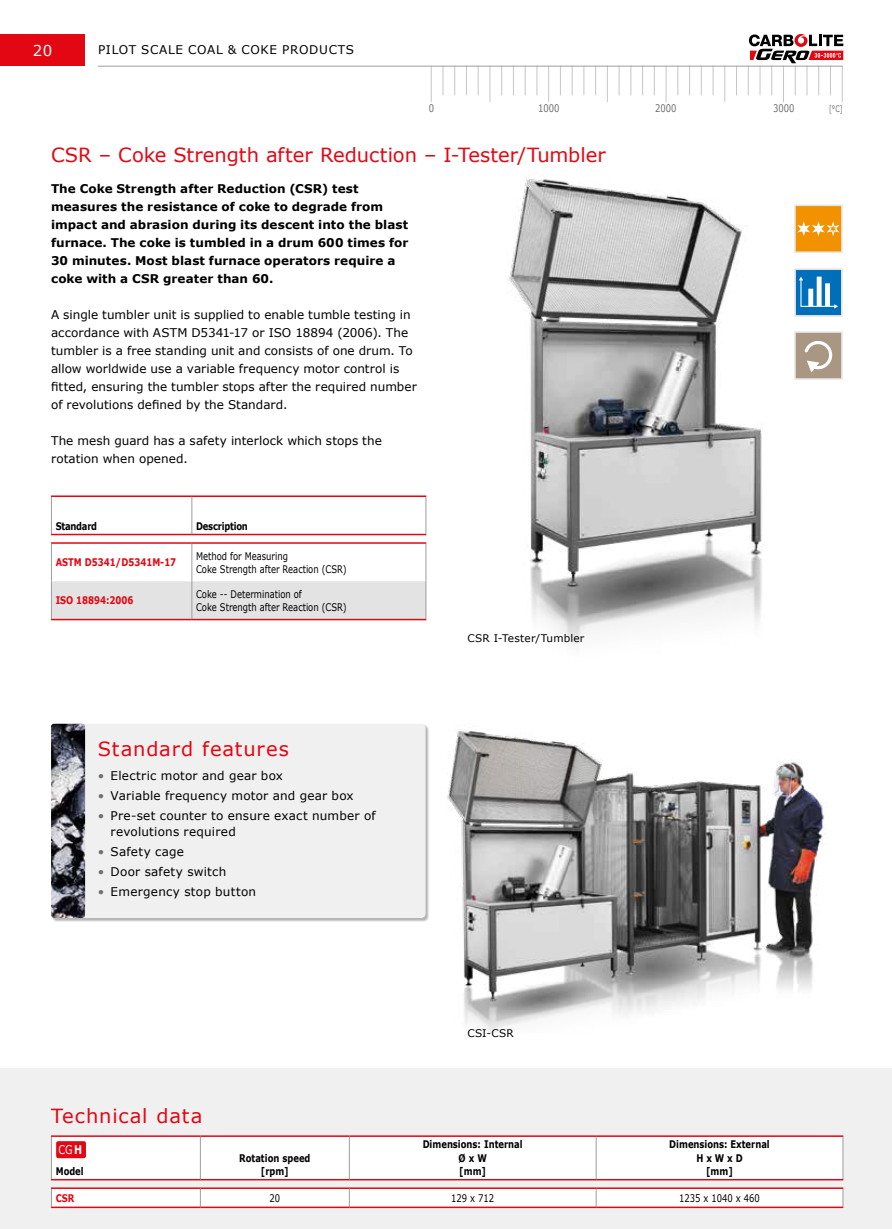
<style>
.page{position:relative;width:892px;height:1229px;background:#fff}
.page>*{position:absolute;margin:0;border:0;box-sizing:border-box;transform-origin:0 0}
.t1{font:19.5px "Verdana";letter-spacing:.01em;color:#e30613}
.t2{font:19.5px "Verdana";letter-spacing:.045em;color:#e30613}
.t3{font:19.5px "Verdana";letter-spacing:.035em;color:#e30613}
.t4{font:15px "Verdana";color:#fff}
.t5{font:12px/18px "Verdana";letter-spacing:.005em;color:#000}
.t6{font:700 12px/18px "Verdana";letter-spacing:.005em;color:#000}
.t7{font:12px "Verdana";letter-spacing:.055em;color:#000}
.t8{font:12px "Verdana";color:#fff;scale:.8 1}
.t9{font:10.5px/12.8px "Verdana";color:#000;scale:.8 1}
.t10{font:700 10.5px/13.5px "Verdana";color:#000;text-align:center;scale:.8 1}
.t11{font:700 10.5px "Verdana";color:#e30613;scale:.8 1}
.t12{font:10.5px "Verdana";letter-spacing:.02em;color:#000}
.t13{font:700 10.5px "Verdana";letter-spacing:-.025em;color:#000;scale:.8 1}
.t14{font:10.5px "Verdana";color:#706f6f;scale:.8 1}
.t15{font:10.5px "Verdana";color:#000}
.t16{font:9px "Verdana";color:#706f6f;scale:.7 1}
.s1{color:#706f6f}
.s2{font-weight:700}
</style>
<div class="page">
<svg style="left:442px;top:67px;width:1px;height:28px"></svg>
<svg style="left:454px;top:67px;width:1px;height:28px"></svg>
<svg style="left:466px;top:67px;width:1px;height:28px"></svg>
<svg style="left:477px;top:67px;width:1px;height:28px"></svg>
<svg style="left:501px;top:67px;width:1px;height:28px"></svg>
<svg style="left:513px;top:67px;width:1px;height:28px"></svg>
<svg style="left:524px;top:67px;width:1px;height:28px"></svg>
<svg style="left:536px;top:67px;width:1px;height:28px"></svg>
<svg style="left:560px;top:67px;width:1px;height:28px"></svg>
<svg style="left:571px;top:67px;width:1px;height:28px"></svg>
<svg style="left:583px;top:67px;width:1px;height:28px"></svg>
<svg style="left:595px;top:67px;width:1px;height:28px"></svg>
<svg style="left:618px;top:67px;width:1px;height:28px"></svg>
<svg style="left:630px;top:67px;width:1px;height:28px"></svg>
<svg style="left:642px;top:67px;width:1px;height:28px"></svg>
<svg style="left:677px;top:67px;width:1px;height:28px"></svg>
<svg style="left:689px;top:67px;width:1px;height:28px"></svg>
<svg style="left:700px;top:67px;width:1px;height:28px"></svg>
<svg style="left:712px;top:67px;width:1px;height:28px"></svg>
<svg style="left:736px;top:67px;width:1px;height:28px"></svg>
<hr style="left:431px;top:66px;width:1px;height:36px;background:#c6c6c6">
<hr style="left:489px;top:66px;width:1px;height:36px;background:#c6c6c6">
<hr style="left:548px;top:66px;width:1px;height:36px;background:#c6c6c6">
<hr style="left:606px;top:66px;width:1px;height:36px;background:#c6c6c6">
<hr style="left:665px;top:66px;width:1px;height:36px;background:#c6c6c6">
<hr style="left:724px;top:66px;width:1px;height:36px;background:#c6c6c6">
<hr style="left:782px;top:66px;width:1px;height:36px;background:#c6c6c6">
<hr style="left:841px;top:66px;width:1px;height:36px;background:#c6c6c6">
<div style="left:0;top:1068px;width:891px;height:161px;background:#f0f0f0"></div>
<img style="left:506px;top:179px;width:256px;height:467px">
<img style="left:447px;top:726px;width:380px;height:306px">
<svg style="left:51px;top:1137px;width:791px;height:69px;fill:#fff"></svg>
<svg style="left:51px;top:1189px;width:1px;height:17px"></svg>
<svg style="left:200px;top:1189px;width:1px;height:17px"></svg>
<svg style="left:349px;top:1189px;width:1px;height:17px"></svg>
<svg style="left:595px;top:1189px;width:1px;height:17px"></svg>
<svg style="left:842px;top:1189px;width:1px;height:17px"></svg>
<hr style="left:51px;top:1137px;width:1px;height:42px;background:#9d9d9c">
<hr style="left:200px;top:1137px;width:1px;height:42px;background:#9d9d9c">
<hr style="left:349px;top:1137px;width:1px;height:42px;background:#9d9d9c">
<hr style="left:595px;top:1137px;width:1px;height:42px;background:#9d9d9c">
<hr style="left:842px;top:1137px;width:1px;height:42px;background:#9d9d9c">
<hr style="left:51px;top:1135px;width:149px;height:2px;background:#e30613">
<hr style="left:200px;top:1135px;width:149px;height:2px;background:#e30613">
<hr style="left:349px;top:1135px;width:247px;height:2px;background:#e30613">
<hr style="left:596px;top:1135px;width:247px;height:2px;background:#e30613">
<hr style="left:51px;top:1179px;width:149px;height:1px;background:#e30613">
<hr style="left:200px;top:1179px;width:149px;height:1px;background:#e30613">
<hr style="left:349px;top:1179px;width:247px;height:1px;background:#e30613">
<hr style="left:596px;top:1179px;width:247px;height:1px;background:#e30613">
<hr style="left:51px;top:1187px;width:149px;height:2px;background:#e30613">
<hr style="left:200px;top:1187px;width:149px;height:2px;background:#e30613">
<hr style="left:349px;top:1187px;width:247px;height:2px;background:#e30613">
<hr style="left:596px;top:1187px;width:247px;height:2px;background:#e30613">
<hr style="left:51px;top:1206px;width:149px;height:2px;background:#e30613">
<hr style="left:200px;top:1206px;width:149px;height:2px;background:#e30613">
<hr style="left:349px;top:1206px;width:247px;height:2px;background:#e30613">
<hr style="left:596px;top:1206px;width:247px;height:2px;background:#e30613">
<div style="left:56px;top:1141px;width:30px;height:17px;background:#e30613;border-radius:2px"></div>
<div style="left:794px;top:205px;width:47px;height:47px;background:#f39200"></div>
<svg style="left:797px;top:221px;width:42px;height:15px"></svg>
<div style="left:794px;top:205px;width:48px;height:48px;border:2px solid #e3e3e3"></div>
<div style="left:794px;top:269px;width:47px;height:47px;background:#006fb9"></div>
<svg style="left:799px;top:277px;width:38px;height:31px"></svg>
<div style="left:794px;top:268px;width:48px;height:49px;border:2px solid #e3e3e3"></div>
<svg style="left:797px;top:334px;width:42px;height:43px;background:#b6a594"></svg>
<div style="left:794px;top:331px;width:48px;height:49px;border:2px solid #e3e3e3"></div>
<svg style="left:51px;top:497px;width:375px;height:122px"></svg>
<hr style="left:51px;top:497px;width:1px;height:37px;background:#9d9d9c">
<hr style="left:191px;top:497px;width:1px;height:37px;background:#9d9d9c">
<hr style="left:425px;top:497px;width:1px;height:37px;background:#9d9d9c">
<hr style="left:51px;top:534px;width:141px;height:1px;background:#e30613">
<hr style="left:51px;top:542px;width:141px;height:2px;background:#e30613">
<hr style="left:192px;top:534px;width:234px;height:1px;background:#e30613">
<hr style="left:192px;top:542px;width:234px;height:2px;background:#e30613">
<hr style="left:51px;top:544px;width:1px;height:37px;background:#9d9d9c">
<hr style="left:191px;top:544px;width:1px;height:37px;background:#9d9d9c">
<hr style="left:425px;top:544px;width:1px;height:37px;background:#9d9d9c">
<hr style="left:51px;top:581px;width:1px;height:38px;background:#9d9d9c">
<hr style="left:191px;top:581px;width:1px;height:38px;background:#9d9d9c">
<hr style="left:425px;top:581px;width:1px;height:38px;background:#9d9d9c">
<hr style="left:51px;top:495px;width:141px;height:2px;background:#e30613">
<hr style="left:192px;top:495px;width:234px;height:2px;background:#e30613">
<hr style="left:51px;top:619px;width:141px;height:1px;background:#e30613">
<hr style="left:192px;top:619px;width:234px;height:1px;background:#e30613">
<div style="left:51px;top:724px;width:378px;height:198px;background:#000;opacity:.3"></div>
<div style="left:51px;top:724px;width:374px;height:194px;background:#f0f0f0;border-radius:4px"></div>
<img style="left:51px;top:724px;width:34px;height:194px">
<hr style="left:98px;top:66px;width:744px;height:1px;background:#9d9d9c">
<div style="left:0;top:34px;width:85px;height:32px;background:#e30613"></div>
<svg style="left:747px;top:34px;width:96px;height:61px"></svg>
<p class="t4" style="left:33px;top:40px;width:21px">20</p>
<p class="t7" style="left:98px;top:42px;width:257px">PILOT SCALE COAL &amp; COKE PRODUCTS</p>
<p class="t14" style="left:428px;top:101px;width:8px">0</p>
<p class="t14" style="left:538px;top:101px;width:28px">1000</p>
<p class="t14" style="left:654px;top:101px;width:28px">2000</p>
<p class="t14" style="left:773px;top:101px;width:28px">3000</p>
<p class="t16" style="left:828px;top:103px;width:21px">[°C]</p>
<h1 class="t1" style="left:51px;top:141px;width:556px">CSR – Coke Strength after Reduction – I-Tester/Tumbler</h1>
<p class="t6" style="left:51px;top:179px;width:359px">The Coke Strength after Reduction (CSR) test measures the resistance of coke to degrade from impact and abrasion during its descent into the blast furnace. The coke is tumbled in a drum 600 times for 30 minutes. Most blast furnace operators require a coke with a CSR greater than 60.</p>
<p class="t5" style="left:51px;top:306px;width:367px">A single tumbler unit is supplied to enable tumble testing in accordance with ASTM D5341-17 or ISO 18894 (2006). The tumbler is a free standing unit and consists of one drum. To allow worldwide use a variable frequency motor control is fitted, ensuring the tumbler stops after the required number of revolutions defined by the Standard.</p>
<p class="t5" style="left:51px;top:432px;width:332px">The mesh guard has a safety interlock which stops the rotation when opened.</p>
<p class="t13" style="left:56px;top:519px;width:53px">Standard</p>
<p class="t13" style="left:196px;top:519px;width:66px">Description</p>
<p class="t11" style="left:56px;top:555px;width:152px">ASTM D5341/D5341M-17</p>
<p class="t9" style="left:196px;top:549px;width:190px">Method for Measuring<br>Coke Strength after Reaction (CSR)</p>
<p class="t11" style="left:56px;top:593px;width:99px">ISO 18894:2006</p>
<p class="t9" style="left:196px;top:587px;width:190px;line-height:13.5px">Coke -- Determination of<br>Coke Strength after Reaction (CSR)</p>
<h1 class="t2" style="left:98px;top:735px;width:192px">Standard features</h1>
<p class="t5" style="left:98px;top:767px;width:187px"><span class="s1">•</span> Electric motor and gear box</p>
<p class="t5" style="left:98px;top:787px;width:257px"><span class="s1">•</span> Variable frequency motor and gear box</p>
<p class="t5" style="left:111px;top:808px;width:266px;line-height:15px;text-indent:-13px"><span class="s1">•</span> Pre-set counter to ensure exact number of revolutions required</p>
<p class="t5" style="left:98px;top:842px;width:88px"><span class="s1">•</span> Safety cage</p>
<p class="t5" style="left:98px;top:862px;width:130px"><span class="s1">•</span> Door safety switch</p>
<p class="t5" style="left:98px;top:882px;width:160px"><span class="s1">•</span> Emergency stop button</p>
<p class="t12" style="left:467px;top:630px;width:118px">CSR I-Tester/Tumbler</p>
<h1 class="t3" style="left:51px;top:1102px;width:153px">Technical data</h1>
<p class="t8" style="left:59px;top:1141px;width:31px">CG<span class="s2">H</span></p>
<p class="t10" style="left:56px;top:1164px;width:37px">Model</p>
<p class="t10" style="left:239px;top:1151px;width:91px">Rotation speed [rpm]</p>
<p class="t15" style="left:467px;top:1025px;width:48px">CSI-CSR</p>
<p class="t10" style="left:422px;top:1137px;width:127px">Dimensions: Internal<br>Ø x W<br>[mm]</p>
<p class="t10" style="left:669px;top:1137px;width:127px">Dimensions: External<br>H x W x D<br>[mm]</p>
<p class="t11" style="left:56px;top:1190px;width:25px">CSR</p>
<p class="t9" style="left:269px;top:1191px;width:15px">20</p>
<p class="t9" style="left:451px;top:1191px;width:55px">129 x 712</p>
<p class="t9" style="left:679px;top:1191px;width:102px">1235 x 1040 x 460</p>
</div>
